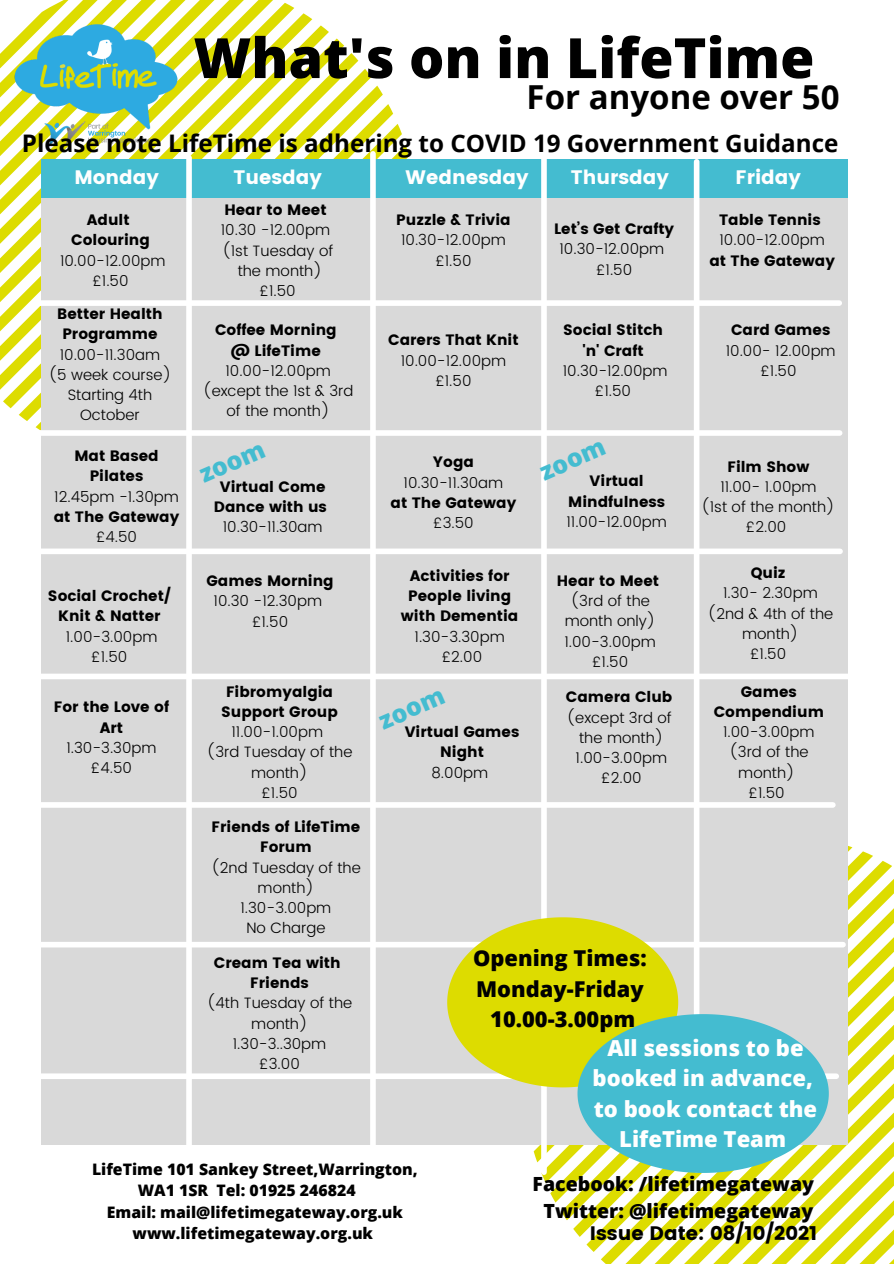
<style>
.page{position:relative;width:894px;height:1264px;background:#fff}
.page>*{position:absolute;margin:0;border:0;box-sizing:border-box;transform-origin:0 0}
.t1{font:800 55.5px "Open Sans";color:#000}
.t2{font:700 33px "Open Sans";color:#000}
.t3{font:800 24.9px "Open Sans";color:#44bcd0}
.t4{font:700 24.15px "Open Sans";color:#000}
.t5{font:800 22.05px/30.5px "Open Sans";color:#fff;text-align:center}
.t6{font:800 21.9px "Open Sans";color:#000}
.t7{font:800 19.5px "Open Sans";color:#000}
.t8{font:19.5px "Poppins";color:#fff}
.t9{font:19.5px "Poppins";color:#000}
.t10{font:800 15.9px/21.5px "Open Sans";color:#000;text-align:center}
.t11{font:300 15px/20.2px "Poppins";color:#000;text-align:center}
.t12{font:15px/20.2px "Poppins";color:#000;text-align:center}
</style>
<div class="page">
<svg style="left:0;top:0;width:409px;height:430px"></svg>
<img style="left:14px;top:19px;width:164px;height:132px">
<div style="left:41px;top:159px;width:806px;height:39px;background:#44bcd0"></div>
<svg style="left:541px;top:833px;width:352px;height:430px"></svg>
<div style="left:41px;top:198px;width:806px;height:946px;background:#d9d9d9"></div>
<div style="left:24px;top:1073px;width:812px;height:6px;background:#fff"></div>
<div style="left:186px;top:158px;width:6px;height:1010px;background:#fff"></div>
<div style="left:38px;top:300px;width:801px;height:6px;background:#fff"></div>
<div style="left:28px;top:430px;width:811px;height:6px;background:#fff"></div>
<div style="left:29px;top:548px;width:810px;height:6px;background:#fff"></div>
<div style="left:693px;top:162px;width:6px;height:1007px;background:#fff"></div>
<div style="left:541px;top:154px;width:5px;height:1018px;background:#fff"></div>
<div style="left:370px;top:154px;width:5px;height:1015px;background:#fff"></div>
<div style="left:24px;top:673px;width:835px;height:6px;background:#fff"></div>
<div style="left:24px;top:802px;width:808px;height:5px;background:#fff"></div>
<div style="left:34px;top:941px;width:808px;height:6px;background:#fff"></div>
<svg style="left:447px;top:917px;width:381px;height:255px"></svg>
<p class="t1" style="left:193px;top:19px;width:622px">What's on in LifeTime</p>
<p class="t2" style="left:526px;top:73px;width:314px">For anyone over 50</p>
<p class="t4" style="left:22px;top:127px;width:817px">Please note LifeTime is adhering to COVID 19 Government Guidance</p>
<p class="t8" style="left:74px;top:166px;width:86px">Monday</p>
<p class="t12" style="left:87px;top:210px;width:44px">Adult</p>
<p class="t12" style="left:71px;top:230px;width:80px">Colouring</p>
<p class="t11" style="left:60px;top:250px;width:107px">10.00-12.00pm</p>
<p class="t11" style="left:92px;top:271px;width:38px">£1.50</p>
<p class="t12" style="left:57px;top:304px;width:107px">Better Health<br>Programme</p>
<p class="t11" style="left:60px;top:344px;width:102px">10.00-11.30am</p>
<p class="t11" style="left:48px;top:364px;width:124px">(5 week course)</p>
<p class="t11" style="left:68px;top:385px;width:86px">Starting 4th<br>October</p>
<p class="t12" style="left:74px;top:445px;width:86px">Mat Based</p>
<p class="t12" style="left:90px;top:466px;width:55px">Pilates</p>
<p class="t11" style="left:54px;top:486px;width:126px">12.45pm -1.30pm</p>
<p class="t12" style="left:54px;top:506px;width:127px">at The Gateway</p>
<p class="t11" style="left:96px;top:527px;width:43px">£4.50</p>
<p class="t12" style="left:48px;top:585px;width:124px">Social Crochet/</p>
<p class="t12" style="left:58px;top:606px;width:104px">Knit &amp; Natter</p>
<p class="t11" style="left:66px;top:626px;width:93px">1.00-3.00pm</p>
<p class="t11" style="left:91px;top:646px;width:38px">£1.50</p>
<p class="t12" style="left:54px;top:697px;width:117px">For the Love of<br>Art</p>
<p class="t11" style="left:66px;top:737px;width:92px">1.30-3.30pm</p>
<p class="t11" style="left:91px;top:758px;width:43px">£4.50</p>
<p class="t8" style="left:233px;top:166px;width:90px">Tuesday</p>
<p class="t12" style="left:224px;top:200px;width:104px">Hear to Meet</p>
<p class="t11" style="left:221px;top:220px;width:111px">10.30 -12.00pm</p>
<p class="t11" style="left:222px;top:240px;width:113px">(1st Tuesday of</p>
<p class="t11" style="left:238px;top:260px;width:86px">the month)</p>
<p class="t11" style="left:259px;top:281px;width:38px">£1.50</p>
<p class="t12" style="left:215px;top:320px;width:123px">Coffee Morning</p>
<p class="t12" style="left:231px;top:340px;width:91px">@ LifeTime</p>
<p class="t11" style="left:225px;top:360px;width:107px">10.00-12.00pm</p>
<p class="t11" style="left:203px;top:381px;width:152px">(except the 1st &amp; 3rd of the month)</p>
<p class="t3" style="left:193px;top:459px;width:71px;rotate:-24deg">zoom</p>
<p class="t12" style="left:214px;top:476px;width:114px">Virtual Come<br>Dance with us</p>
<p class="t11" style="left:223px;top:517px;width:101px">10.30-11.30am</p>
<p class="t12" style="left:206px;top:570px;width:129px">Games Morning</p>
<p class="t11" style="left:213px;top:591px;width:110px">10.30 -12.30pm</p>
<p class="t11" style="left:252px;top:611px;width:38px">£1.50</p>
<p class="t12" style="left:226px;top:681px;width:109px">Fibromyalgia</p>
<p class="t12" style="left:221px;top:701px;width:118px">Support Group</p>
<p class="t11" style="left:231px;top:722px;width:93px">11.00-1.00pm</p>
<p class="t11" style="left:206px;top:742px;width:147px">(3rd Tuesday of the month)</p>
<p class="t11" style="left:261px;top:782px;width:38px">£1.50</p>
<p class="t12" style="left:211px;top:816px;width:150px">Friends of LifeTime<br>Forum</p>
<p class="t11" style="left:211px;top:857px;width:151px">(2nd Tuesday of the month)</p>
<p class="t11" style="left:240px;top:897px;width:92px">1.30-3.00pm</p>
<p class="t11" style="left:246px;top:918px;width:81px">No Charge</p>
<p class="t12" style="left:214px;top:952px;width:128px">Cream Tea with</p>
<p class="t12" style="left:250px;top:972px;width:60px">Friends</p>
<p class="t11" style="left:207px;top:993px;width:147px">(4th Tuesday of the month)</p>
<p class="t11" style="left:233px;top:1033px;width:95px">1.30-3..30pm</p>
<p class="t11" style="left:259px;top:1053px;width:42px">£3.00</p>
<p class="t8" style="left:405px;top:166px;width:124px">Wednesday</p>
<p class="t12" style="left:396px;top:210px;width:116px">Puzzle &amp; Trivia</p>
<p class="t11" style="left:401px;top:230px;width:106px">10.30-12.00pm</p>
<p class="t11" style="left:435px;top:250px;width:38px">£1.50</p>
<p class="t8" style="left:570px;top:166px;width:100px">Thursday</p>
<p class="t12" style="left:554px;top:219px;width:122px">Let’s Get Crafty</p>
<p class="t11" style="left:559px;top:239px;width:106px">10.30-12.00pm</p>
<p class="t11" style="left:596px;top:259px;width:38px">£1.50</p>
<p class="t12" style="left:388px;top:330px;width:132px">Carers That Knit</p>
<p class="t11" style="left:400px;top:350px;width:107px">10.00-12.00pm</p>
<p class="t11" style="left:435px;top:371px;width:38px">£1.50</p>
<p class="t12" style="left:433px;top:452px;width:43px">Yoga</p>
<p class="t11" style="left:403px;top:472px;width:101px">10.30-11.30am</p>
<p class="t12" style="left:390px;top:492px;width:127px">at The Gateway</p>
<p class="t11" style="left:433px;top:513px;width:42px">£3.50</p>
<p class="t12" style="left:410px;top:565px;width:101px">Activities for</p>
<p class="t12" style="left:408px;top:585px;width:104px">People living</p>
<p class="t12" style="left:401px;top:606px;width:119px">with Dementia</p>
<p class="t11" style="left:414px;top:626px;width:92px">1.30-3.30pm</p>
<p class="t11" style="left:441px;top:646px;width:42px">£2.00</p>
<p class="t3" style="left:372px;top:705px;width:71px;rotate:-24deg">zoom</p>
<p class="t12" style="left:404px;top:722px;width:116px">Virtual Games<br>Night</p>
<p class="t11" style="left:431px;top:762px;width:58px">8.00pm</p>
<p class="t12" style="left:563px;top:320px;width:101px">Social Stitch</p>
<p class="t12" style="left:582px;top:340px;width:63px">'n' Craft</p>
<p class="t11" style="left:562px;top:360px;width:106px">10.30-12.00pm</p>
<p class="t11" style="left:594px;top:381px;width:38px">£1.50</p>
<p class="t3" style="left:533px;top:456px;width:71px;rotate:-24deg">zoom</p>
<p class="t12" style="left:568px;top:471px;width:98px">Virtual<br>Mindfulness</p>
<p class="t11" style="left:566px;top:511px;width:102px">11.00-12.00pm</p>
<p class="t12" style="left:556px;top:570px;width:104px">Hear to Meet</p>
<p class="t11" style="left:564px;top:591px;width:92px">(3rd of the month only)</p>
<p class="t11" style="left:564px;top:631px;width:93px">1.00-3.00pm</p>
<p class="t11" style="left:592px;top:651px;width:38px">£1.50</p>
<p class="t12" style="left:566px;top:687px;width:108px">Camera Club</p>
<p class="t11" style="left:566px;top:707px;width:107px">(except 3rd of</p>
<p class="t11" style="left:579px;top:727px;width:86px">the month)</p>
<p class="t11" style="left:575px;top:747px;width:93px">1.00-3.00pm</p>
<p class="t11" style="left:601px;top:768px;width:42px">£2.00</p>
<p class="t8" style="left:735px;top:166px;width:67px">Friday</p>
<p class="t12" style="left:718px;top:210px;width:103px">Table Tennis</p>
<p class="t11" style="left:719px;top:230px;width:107px">10.00-12.00pm</p>
<p class="t12" style="left:709px;top:250px;width:127px">at The Gateway</p>
<p class="t12" style="left:730px;top:320px;width:101px">Card Games</p>
<p class="t11" style="left:725px;top:340px;width:111px">10.00- 12.00pm</p>
<p class="t11" style="left:760px;top:360px;width:38px">£1.50</p>
<p class="t12" style="left:727px;top:456px;width:84px">Film Show</p>
<p class="t11" style="left:720px;top:476px;width:98px">11.00- 1.00pm</p>
<p class="t11" style="left:701px;top:497px;width:135px">(1st of the month)</p>
<p class="t11" style="left:745px;top:517px;width:42px">£2.00</p>
<p class="t12" style="left:750px;top:562px;width:36px">Quiz</p>
<p class="t11" style="left:723px;top:583px;width:96px">1.30- 2.30pm</p>
<p class="t11" style="left:707px;top:603px;width:127px">(2nd &amp; 4th of the month)</p>
<p class="t11" style="left:749px;top:643px;width:38px">£1.50</p>
<p class="t12" style="left:713px;top:681px;width:112px">Games<br>Compendium</p>
<p class="t11" style="left:722px;top:722px;width:93px">1.00-3.00pm</p>
<p class="t11" style="left:729px;top:742px;width:81px">(3rd of the month)</p>
<p class="t11" style="left:748px;top:782px;width:38px">£1.50</p>
<p class="t6" style="left:473px;top:942px;width:175px">Opening Times:</p>
<p class="t6" style="left:476px;top:973px;width:169px">Monday-Friday</p>
<p class="t6" style="left:490px;top:1003px;width:146px">10.00-3.00pm</p>
<p class="t5" style="left:592px;top:1032px;width:222px">All sessions to be booked in advance,</p>
<p class="t5" style="left:593px;top:1092px;width:225px">to book contact the<br>LifeTime Team</p>
<p class="t10" style="left:92px;top:1157px;width:327px">LifeTime 101 Sankey Street,Warrington,</p>
<p class="t10" style="left:138px;top:1179px;width:219px">WA1 1SR Tel: 01925 246824</p>
<p class="t10" style="left:107px;top:1200px;width:297px">Email: mail@lifetimegateway.org.uk www.lifetimegateway.org.uk</p>
<p class="t7" style="left:532px;top:1169px;width:283px">Facebook: /lifetimegateway</p>
<p class="t7" style="left:543px;top:1196px;width:271px">Twitter: @lifetimegateway</p>
<p class="t9" style="left:589px;top:1222px;width:229px">Issue Date: 08/10/2021</p>
</div>
